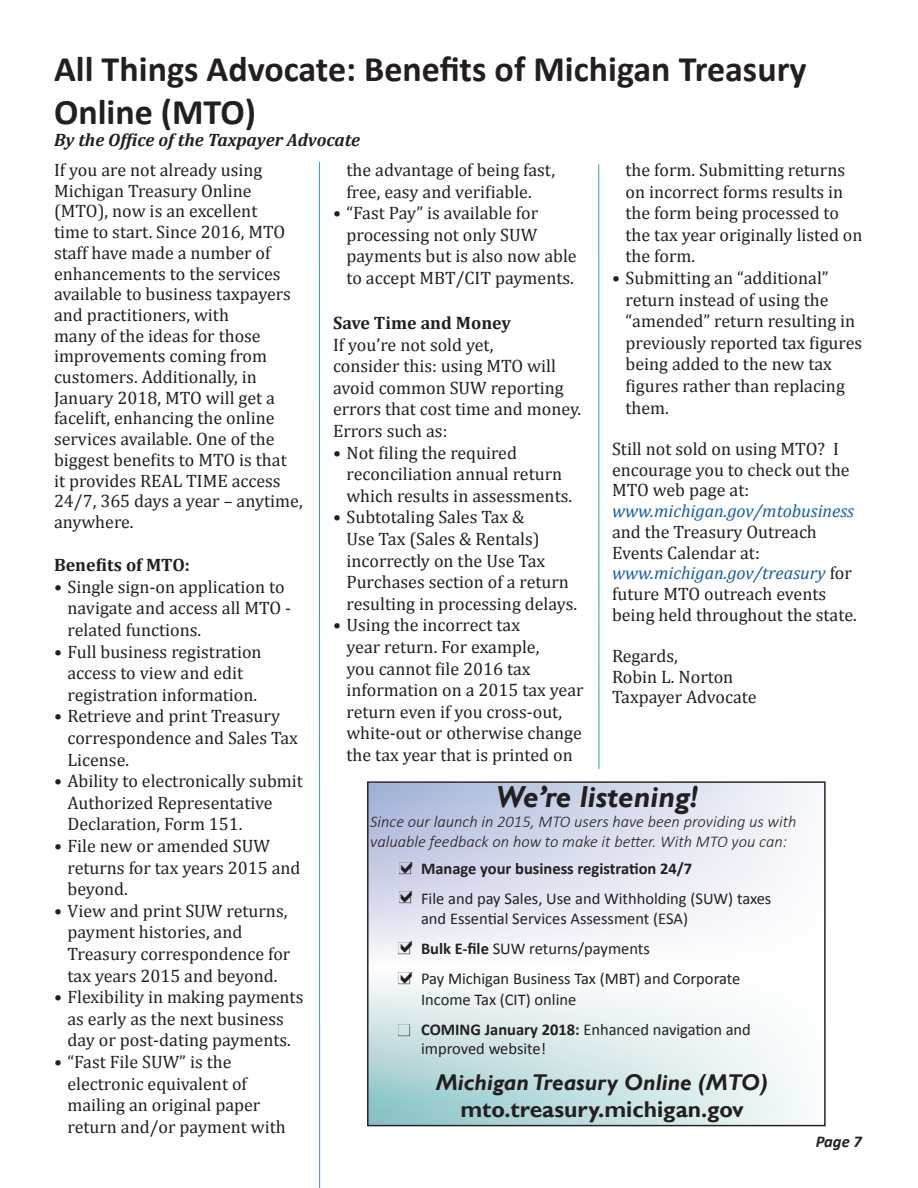
<style>
.page{position:relative;width:918px;height:1188px;background:#fff}
.page>*{position:absolute;margin:0;border:0;box-sizing:border-box;transform-origin:0 0}
.Headline{font:700 36px/43.2px "Calibri";color:#231f20}
.t1{font:italic 700 30.45px "Gill Sans";color:#231f20}
.t2{font:italic 700 22.8px "Gill Sans";color:#231f20}
.t3{font:700 22.8px "Gill Sans";color:#231f20}
.Bullets{font:18px/21.6px "Cambria";color:#231f20}
.Body_Text{font:18px/20.7px "Cambria";color:#231f20}
.Body_Text-2{font:italic 700 18px "Cambria";color:#231f20}
.Body_Text-3{font:700 18px "Cambria";color:#231f20}
.Bullets-2{font:700 18px "Cambria";color:#231f20}
.t4{font:16.5px/20.2px "Calibri";color:#231f20}
.t5{font:italic 300 16.5px/19.8px "Calibri";color:#231f20}
.t6{font:700 16.5px "Calibri";color:#231f20}
.t7{font:italic 700 16.5px "Calibri";color:#231f20}
.s1{font-style:italic;color:#175d9e}
.s2{font-weight:700}
</style>
<div class="page">
<svg style="left:369px;top:783px;width:436px;height:341px"></svg>
<img style="left:393px;top:1020px;width:21px;height:21px">
<img style="left:394px;top:968px;width:21px;height:21px">
<img style="left:394px;top:937px;width:21px;height:21px">
<img style="left:394px;top:887px;width:21px;height:21px">
<img style="left:394px;top:858px;width:21px;height:21px">
<div style="left:367px;top:781px;width:459px;height:345px;border:1px solid #231f20"></div>
<hr style="left:319px;top:162px;width:1px;height:1026px;background:#3498db">
<hr style="left:599px;top:164px;width:1px;height:605px;background:#3498db">
<svg style="left:401px;top:941px;width:11px;height:12px"></svg>
<svg style="left:401px;top:971px;width:11px;height:12px"></svg>
<svg style="left:401px;top:890px;width:11px;height:12px"></svg>
<svg style="left:401px;top:861px;width:11px;height:12px"></svg>
<p class="Headline" style="left:54px;top:47px;width:754px">All Things Advocate: Benefits of Michigan Treasury<br>Online (MTO)</p>
<p class="Body_Text-2" style="left:54px;top:127px;width:308px">By the Office of the Taxpayer Advocate</p>
<p class="Body_Text" style="left:54px;top:159px;width:250px">If you are not already using<br>Michigan Treasury Online (MTO), now is an excellent<br>time to start. Since 2016, MTO staff have made a number of enhancements to the services available to business taxpayers and practitioners, with<br>many of the ideas for those improvements coming from customers. Additionally, in<br>January 2018, MTO will get a facelift, enhancing the online services available. One of the biggest benefits to MTO is that<br>it provides REAL TIME access<br>24/7, 365 days a year – anytime, anywhere.</p>
<p class="Bullets-2" style="left:54px;top:552px;width:137px">Benefits of MTO:</p>
<p class="Bullets" style="left:68px;top:576px;width:225px;text-indent:-14px">• Single sign-on application to navigate and access all MTO - related functions.</p>
<p class="Bullets" style="left:54px;top:640px;width:209px;text-align:center">• Full business registration access to view and edit registration information.</p>
<p class="Bullets" style="left:68px;top:705px;width:232px;text-indent:-14px">• Retrieve and print Treasury correspondence and Sales Tax<br>License.</p>
<p class="Bullets" style="left:68px;top:770px;width:237px;text-indent:-14px">• Ability to electronically submit<br>Authorized Representative<br>Declaration, Form 151.</p>
<p class="Bullets" style="left:68px;top:835px;width:235px;text-indent:-14px">• File new or amended SUW returns for tax years 2015 and beyond.</p>
<p class="Bullets" style="left:68px;top:900px;width:224px;text-indent:-14px">• View and print SUW returns, payment histories, and<br>Treasury correspondence for tax years 2015 and beyond.</p>
<p class="Bullets" style="left:54px;top:986px;width:251px;text-align:center">• Flexibility in making payments as early as the next business<br>day or post-dating payments.</p>
<p class="Bullets" style="left:68px;top:1051px;width:220px;text-indent:-14px">• “Fast File SUW” is the electronic equivalent of mailing an original paper return and/or payment with</p>
<p class="Bullets" style="left:346px;top:159px;width:210px">the advantage of being fast, free, easy and verifiable.</p>
<p class="Bullets" style="left:346px;top:202px;width:232px;text-indent:-14px">• “Fast Pay” is available for processing not only SUW payments but is also now able to accept MBT/CIT payments.</p>
<p class="Body_Text-3" style="left:333px;top:310px;width:180px">Save Time and Money</p>
<p class="Body_Text" style="left:333px;top:334px;width:162px">If you’re not sold yet,</p>
<p class="Body_Text" style="left:333px;top:355px;width:250px;line-height:21.6px">consider this: using MTO will avoid common SUW reporting errors that cost time and money.<br>Errors such as:</p>
<p class="Bullets" style="left:346px;top:442px;width:227px;text-indent:-14px">• Not filing the required reconciliation annual return which results in assessments.</p>
<p class="Bullets" style="left:346px;top:506px;width:232px;text-indent:-14px">• Subtotaling Sales Tax &amp;<br>Use Tax (Sales &amp; Rentals) incorrectly on the Use Tax<br>Purchases section of a return resulting in processing delays.</p>
<p class="Bullets" style="left:346px;top:614px;width:239px;text-indent:-14px">• Using the incorrect tax<br>year return. For example,<br>you cannot file 2016 tax information on a 2015 tax year return even if you cross-out, white-out or otherwise change the tax year that is printed on</p>
<p class="Bullets" style="left:626px;top:159px;width:239px">the form. Submitting returns on incorrect forms results in the form being processed to the tax year originally listed on the form.</p>
<p class="Bullets" style="left:626px;top:267px;width:238px;text-indent:-14px">• Submitting an “additional” return instead of using the “amended” return resulting in previously reported tax figures being added to the new tax figures rather than replacing them.</p>
<p class="Body_Text" style="left:612px;top:438px;width:246px">Still not sold on using MTO? I encourage you to check out the<br>MTO web page at: <span class="s1">www.michigan.gov/mtobusiness </span>and the Treasury Outreach<br>Events Calendar at: <span class="s1">www.michigan.gov/treasury</span> for future MTO outreach events being held throughout the state.</p>
<p class="Body_Text" style="left:612px;top:645px;width:67px">Regards,</p>
<p class="Body_Text" style="left:612px;top:666px;width:123px">Robin L. Norton</p>
<p class="Body_Text" style="left:612px;top:687px;width:146px">Taxpayer Advocate</p>
<p class="t1" style="left:496px;top:779px;width:203px">We’re listening!</p>
<p class="t5" style="left:370px;top:811px;width:428px">Since our launch in 2015, MTO users have been providing us with valuable feedback on how to make it better. With MTO you can:</p>
<p class="t6" style="left:421px;top:858px;width:273px">Manage your business registration 24/7</p>
<p class="t4" style="left:421px;top:888px;width:352px">File and pay Sales, Use and Withholding (SUW) taxes and Essential Services Assessment (ESA)</p>
<p class="t4" style="left:421px;top:939px;width:230px"><span class="s2">Bulk E-file</span> SUW returns/payments</p>
<p class="t4" style="left:421px;top:969px;width:321px">Pay Michigan Business Tax (MBT) and Corporate<br>Income Tax (CIT) online</p>
<p class="t4" style="left:421px;top:1019px;width:331px;line-height:19.8px"><span class="s2">COMING January 2018:</span> Enhanced navigation and improved website!</p>
<p class="t2" style="left:436px;top:1069px;width:333px">Michigan Treasury Online (MTO)</p>
<p class="t3" style="left:460px;top:1096px;width:285px">mto.treasury.michigan.gov</p>
<p class="t7" style="left:816px;top:1131px;width:48px">Page 7</p>
</div>
